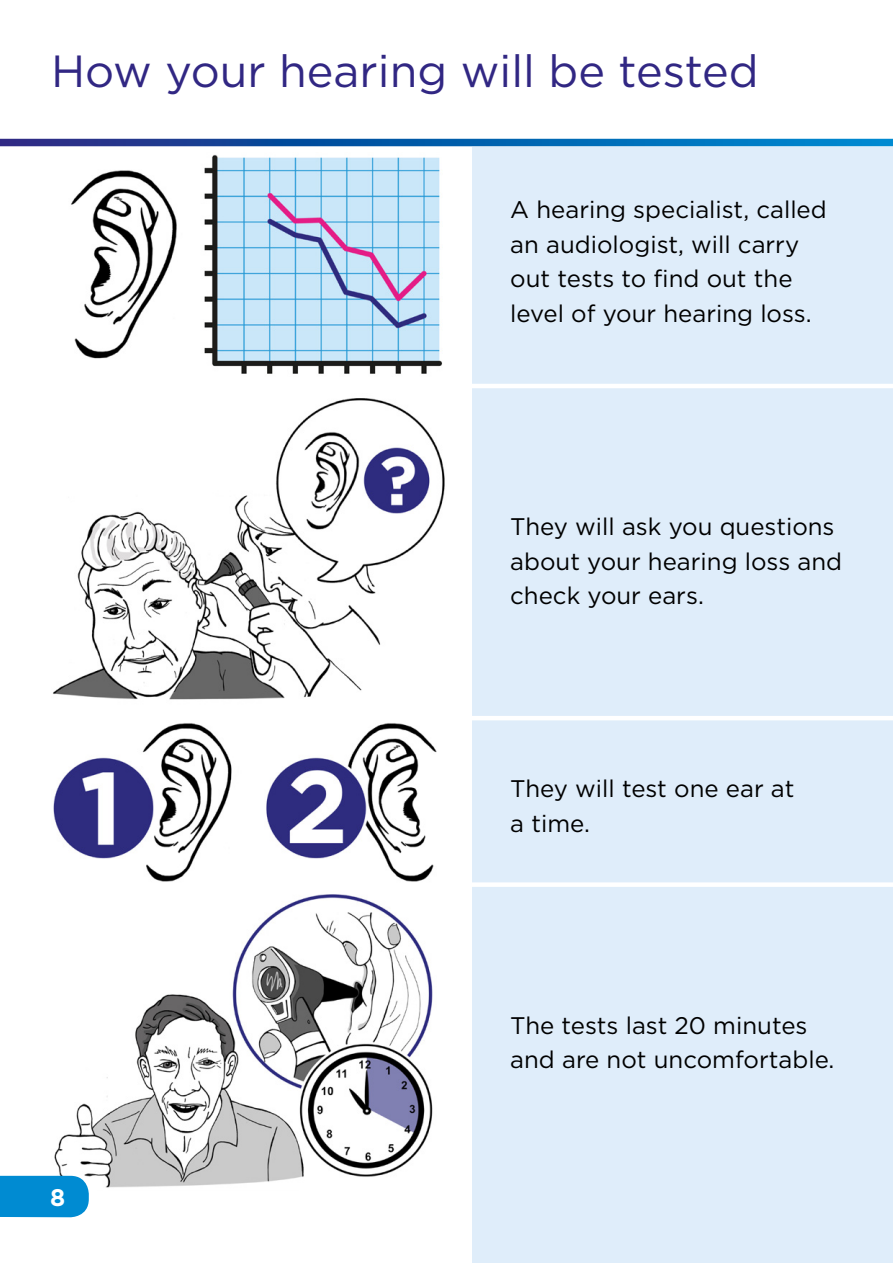
<style>
.page{position:relative;width:893px;height:1263px;background:#fff}
.page>*{position:absolute;margin:0;border:0;box-sizing:border-box;transform-origin:0 0}
.t1{font:45px "Gotham";color:#312783}
.t2{font:24px/34.5px "Gotham";color:#000}
.t3{font:700 24px "Gotham";color:#fff}
</style>
<div class="page">
<div style="left:473px;top:0;width:420px;height:1263px;background:#dfedfa"></div>
<div style="left:0;top:0;width:893px;height:146px;background:#fff"></div>
<svg style="left:0;top:139px;width:893px;height:7px;background:#095ba9"></svg>
<img style="left:53px;top:398px;width:392px;height:302px">
<img style="left:51px;top:723px;width:386px;height:465px">
<img style="left:71px;top:154px;width:371px;height:220px">
<hr style="left:0;top:384px;width:893px;height:4px;background:#fff">
<hr style="left:0;top:716px;width:893px;height:4px;background:#fff">
<div style="left:0;top:882px;width:893px;height:5px;background:#fff"></div>
<div style="left:0;top:1176px;width:89px;height:41px;background:#008bd2"></div>
<p class="t1" style="left:51px;top:42px;width:709px">How your hearing will be tested</p>
<p class="t2" style="left:510px;top:192px;width:318px">A hearing specialist, called an audiologist, will carry out tests to find out the level of your hearing loss.</p>
<p class="t2" style="left:510px;top:509px;width:333px">They will ask you questions about your hearing loss and check your ears.</p>
<p class="t2" style="left:510px;top:771px;width:286px">They will test one ear at</p>
<p class="t2" style="left:510px;top:805px;width:81px">a time.</p>
<p class="t3" style="left:50px;top:1182px;width:17px">8</p>
<p class="t2" style="left:510px;top:1007px;width:326px">The tests last 20 minutes and are not uncomfortable.</p>
</div>
